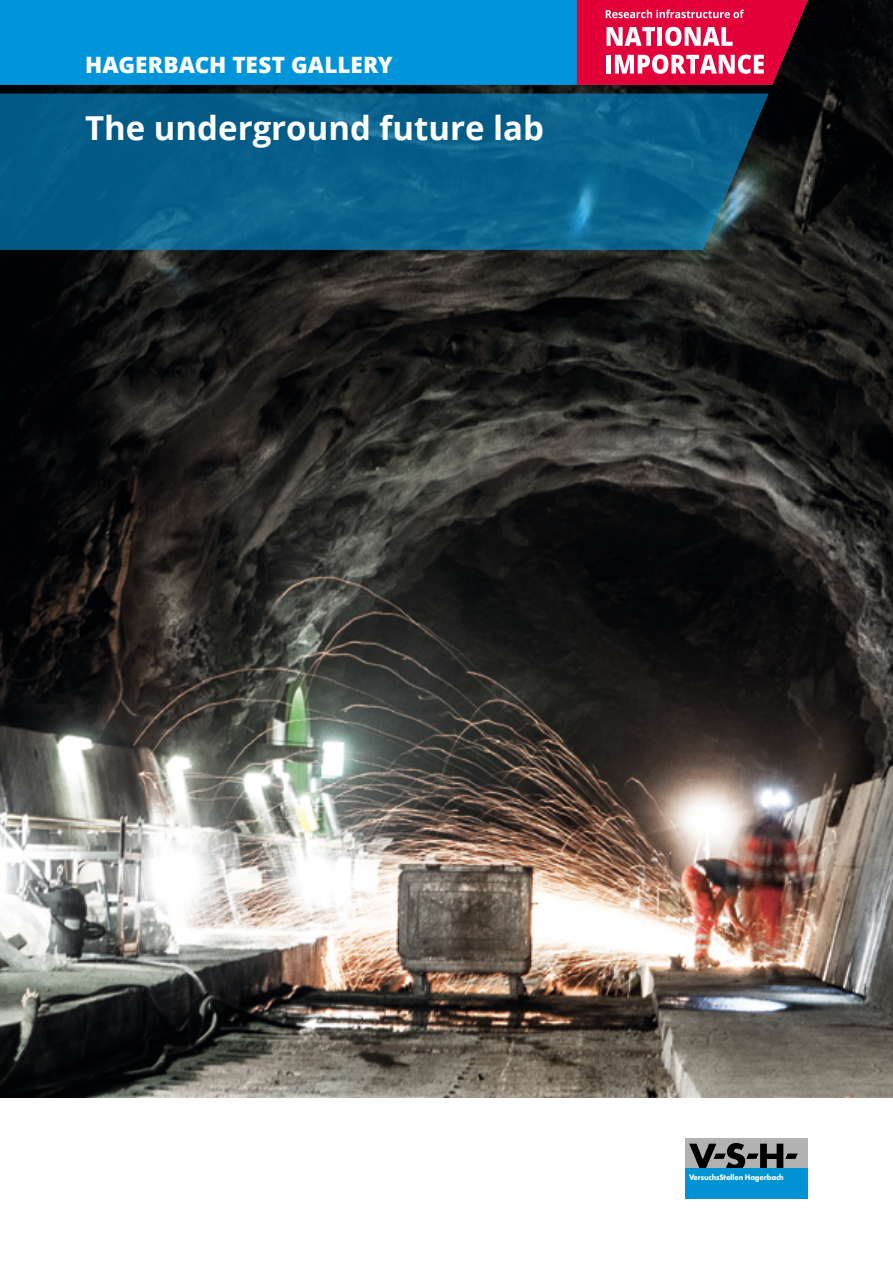
<style>
.page{position:relative;width:893px;height:1263px;background:#fff}
.page>*{position:absolute;margin:0;border:0;box-sizing:border-box;transform-origin:0 0}
.t1{font:700 33px "Open Sans";color:#fff}
.t2{font:800 22.5px "Open Sans";letter-spacing:.005em;color:#fff}
.t3{font:700 8.4px "Futura PT";letter-spacing:-.02em;color:#fff;scale:.93 1}
</style>
<div class="page">
<img style="left:0;top:0;width:893px;height:1097px">
<svg style="left:0;top:94px;width:769px;height:156px;background:#095f87"></svg>
<div style="left:0;top:0;width:813px;height:85px;background:#0095db"></div>
<div style="left:685px;top:1137px;width:123px;height:31px;background:#b3b2b2"></div>
<svg style="left:689px;top:1143px;width:109px;height:25px"></svg>
<div style="left:685px;top:1168px;width:123px;height:31px;background:#0093d3"></div>
<svg style="left:577px;top:0;width:232px;height:85px;background:#d72f5a"></svg>
<h2 class="t2" style="left:85px;top:47px;width:309px">HAGERBACH TEST GALLERY</h2>
<h1 class="t1" style="left:85px;top:105px;width:460px">The underground future lab</h1>
<p class="t3" style="left:689px;top:1172px;width:103px">VersuchsStollen Hagerbach</p>
</div>
